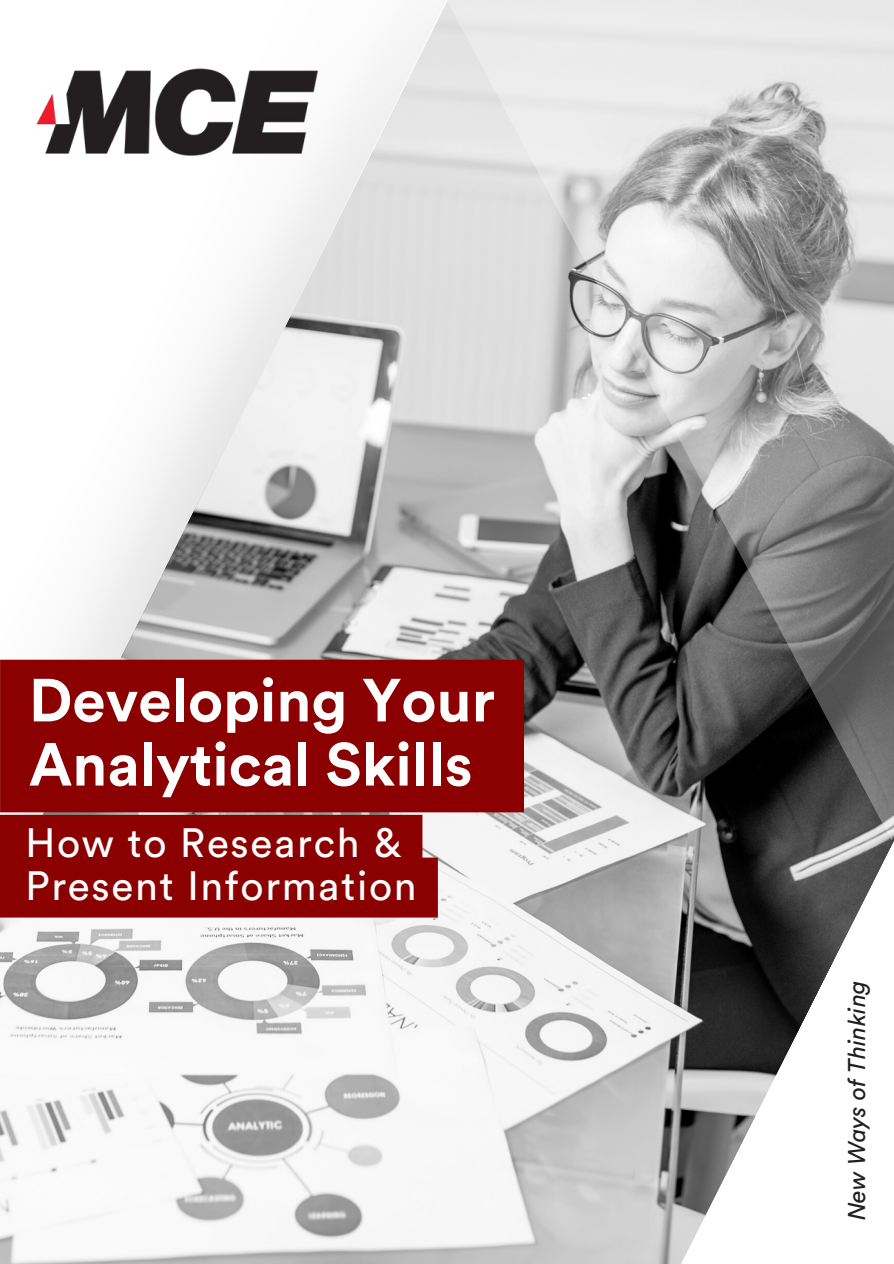
<style>
.page{position:relative;width:894px;height:1264px;background:#fff}
.page>*{position:absolute;margin:0;border:0;box-sizing:border-box;transform-origin:0 0}
.t1{font:700 60px/64.2px "Circular Std";color:#fff}
.t2{font:40.5px/42.8px "Circular Std";letter-spacing:.04em;color:#fff}
.t3{font:italic 24px "Circular Std";color:#202020}
</style>
<div class="page">
<img style="left:0;top:840px;width:525px;height:423px">
<img style="left:0;top:4px;width:510px;height:1062px">
<img style="left:31px;top:62px;width:295px;height:96px">
<svg style="left:446px;top:0;width:447px;height:840px;background:#cfcfcf"></svg>
<svg style="left:525px;top:382px;width:368px;height:881px"></svg>
<div style="left:0;top:659px;width:524px;height:153px;background:#8b0000"></div>
<div style="left:0;top:814px;width:438px;height:103px;background:#8b0000"></div>
<p class="t1" style="left:29px;top:670px;width:467px">Developing Your<br>Analytical Skills</p>
<p class="t2" style="left:26px;top:823px;width:392px">How to Research &amp;<br>Present Information</p>
<p class="t3" style="left:845px;top:1220px;width:241px;rotate:-90deg">New Ways of Thinking</p>
</div>
